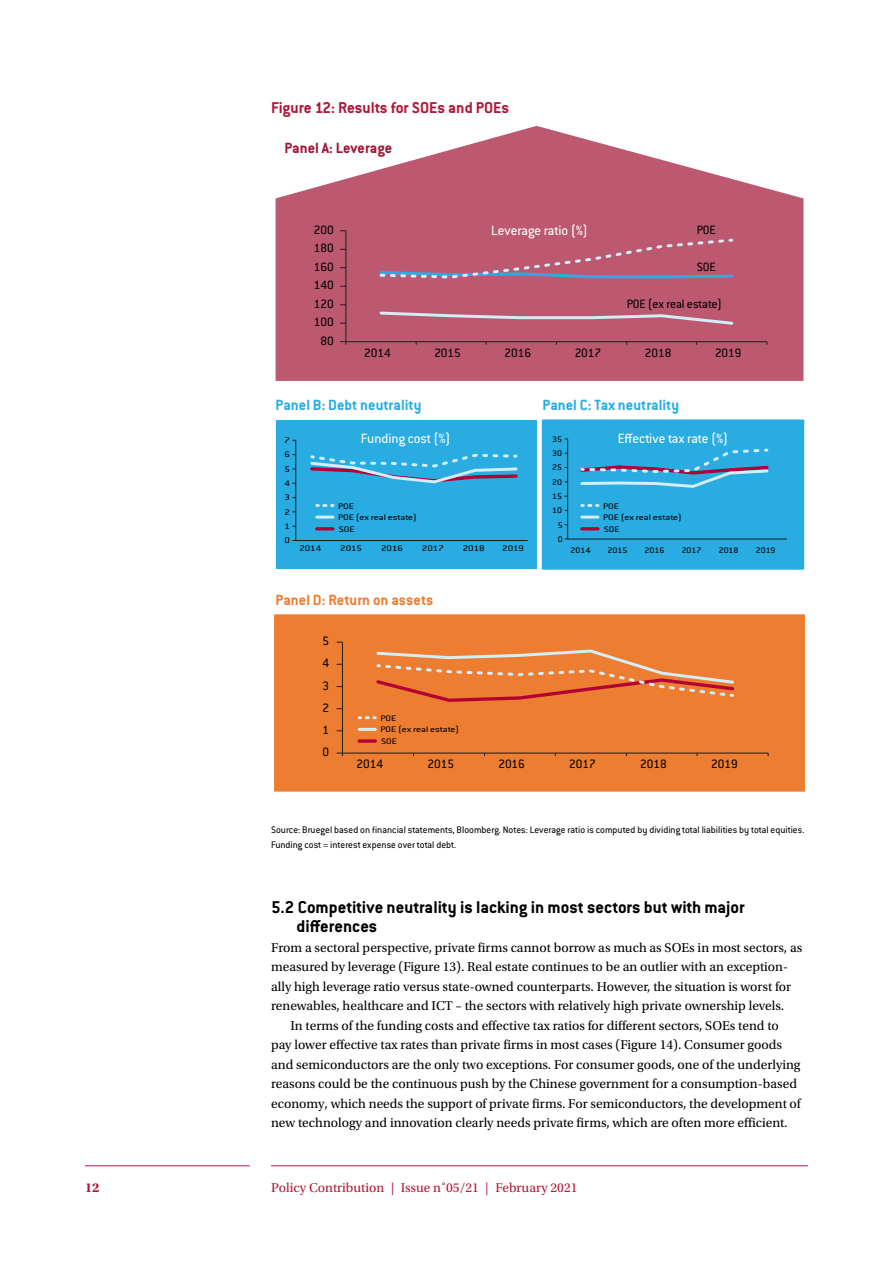
<style>
.page{position:relative;width:893px;height:1263px;background:#fff}
.page>*{position:absolute;margin:0;border:0;box-sizing:border-box;transform-origin:0 0}
.t1{font:700 18.75px/19.5px "Conduit ITC Std";color:#000}
.t2{font:700 17.25px "Conduit ITC Std";color:#b31738}
.t3{font:700 16.2px "Conduit ITC";color:#29ace2}
.t4{font:700 16.2px "Conduit ITC";color:#ed7d31}
.t5{font:700 16.2px "Conduit ITC";color:#a11636}
.t6{font:14.7px "Conduit ITC";color:#fff}
.t7{font:13.5px "Utopia Std";color:#000}
.t8{font:13.5px "Utopia Std";color:#b31738}
.t9{font:700 13.5px "Utopia Std";color:#b31738}
.t10{font:13.35px "Conduit ITC";letter-spacing:-.005em;color:#000}
.t11{font:10.5px/15px "Conduit ITC";letter-spacing:.005em;color:#000}
.t12{font:8.85px "Conduit ITC";letter-spacing:-.005em;color:#000;scale:1.24 1}
.t13{font:8.85px "Conduit ITC";letter-spacing:-.005em;color:#000;scale:1.12 1}
</style>
<div class="page">
<hr style="left:85px;top:1165px;width:165px;height:1px;background:#b31738">
<hr style="left:271px;top:1165px;width:537px;height:1px;background:#b31738">
<svg style="left:276px;top:126px;width:527px;height:255px;fill:#bc5970"></svg>
<div style="left:276px;top:616px;width:527px;height:174px;background:#ed7d31"></div>
<div style="left:274px;top:614px;width:531px;height:178px;border:3px solid #ed7d31"></div>
<div style="left:276px;top:420px;width:261px;height:149px;background:#29ace2"></div>
<div style="left:542px;top:420px;width:261px;height:149px;background:#29ace2"></div>
<div style="left:542px;top:419px;width:262px;height:151px;border:1px solid #bfbfbf"></div>
<hr style="left:346px;top:231px;width:1px;height:111px;background:#1d1d1b">
<hr style="left:346px;top:341px;width:421px;height:1px;background:#1d1d1b">
<svg style="left:340px;top:341px;width:7px;height:4px"></svg>
<svg style="left:378px;top:237px;width:357px;height:43px;background:#b3637c"></svg>
<svg style="left:378px;top:310px;width:357px;height:16px;background:#c07489"></svg>
<hr style="left:296px;top:440px;width:1px;height:100px;background:#1d1d1b">
<hr style="left:296px;top:540px;width:232px;height:1px;background:#1d1d1b">
<svg style="left:310px;top:453px;width:208px;height:31px"></svg>
<svg style="left:324px;top:504px;width:9px;height:3px"></svg>
<hr style="left:317px;top:516px;width:16px;height:3px;background:#d4eef9">
<hr style="left:317px;top:527px;width:16px;height:3px;background:#b30134">
<svg style="left:359px;top:716px;width:16px;height:3px"></svg>
<hr style="left:359px;top:728px;width:16px;height:3px;background:#d4eef9">
<svg style="left:359px;top:739px;width:16px;height:4px"></svg>
<svg style="left:589px;top:504px;width:9px;height:3px"></svg>
<hr style="left:582px;top:516px;width:16px;height:3px;background:#d4eef9">
<hr style="left:582px;top:527px;width:16px;height:3px;background:#b30134">
<hr style="left:567px;top:439px;width:1px;height:100px;background:#1d1d1b">
<hr style="left:568px;top:539px;width:219px;height:1px;background:#1d1d1b">
<svg style="left:580px;top:448px;width:189px;height:40px"></svg>
<hr style="left:342px;top:642px;width:1px;height:111px;background:#1d1d1b">
<hr style="left:342px;top:753px;width:426px;height:1px;background:#1d1d1b">
<svg style="left:376px;top:649px;width:359px;height:53px"></svg>
<p class="t2" style="left:271px;top:97px;width:240px">Figure 12: Results for SOEs and POEs</p>
<p class="t5" style="left:284px;top:138px;width:109px">Panel A: Leverage</p>
<p class="t10" style="left:314px;top:222px;width:21px">200</p>
<p class="t10" style="left:314px;top:240px;width:21px">180</p>
<p class="t10" style="left:314px;top:259px;width:21px">160</p>
<p class="t10" style="left:314px;top:277px;width:21px">140</p>
<p class="t10" style="left:314px;top:296px;width:21px">120</p>
<p class="t10" style="left:314px;top:314px;width:21px">100</p>
<p class="t10" style="left:321px;top:333px;width:15px">80</p>
<p class="t6" style="left:491px;top:221px;width:98px">Leverage ratio (%)</p>
<p class="t10" style="left:697px;top:222px;width:20px">POE</p>
<p class="t10" style="left:697px;top:259px;width:21px">SOE</p>
<p class="t10" style="left:627px;top:296px;width:97px">POE (ex real estate)</p>
<p class="t10" style="left:364px;top:344px;width:28px">2014</p>
<p class="t10" style="left:434px;top:344px;width:28px">2015</p>
<p class="t10" style="left:504px;top:344px;width:28px">2016</p>
<p class="t10" style="left:575px;top:344px;width:28px">2017</p>
<p class="t10" style="left:645px;top:344px;width:28px">2018</p>
<p class="t10" style="left:715px;top:344px;width:28px">2019</p>
<p class="t3" style="left:276px;top:395px;width:148px">Panel B: Debt neutrality</p>
<p class="t3" style="left:542px;top:395px;width:138px">Panel C: Tax neutrality</p>
<p class="t12" style="left:284px;top:435px;width:6px">7</p>
<p class="t6" style="left:361px;top:430px;width:91px">Funding cost (%)</p>
<p class="t6" style="left:618px;top:430px;width:112px">Effective tax rate (%)</p>
<p class="t13" style="left:552px;top:434px;width:10px">35</p>
<p class="t12" style="left:284px;top:449px;width:6px">6</p>
<p class="t13" style="left:552px;top:448px;width:10px">30</p>
<p class="t12" style="left:284px;top:464px;width:6px">5</p>
<p class="t13" style="left:552px;top:462px;width:10px">25</p>
<p class="t12" style="left:284px;top:478px;width:6px">4</p>
<p class="t13" style="left:552px;top:476px;width:10px">20</p>
<p class="t12" style="left:284px;top:492px;width:6px">3</p>
<p class="t13" style="left:552px;top:491px;width:10px">15</p>
<p class="t12" style="left:284px;top:507px;width:6px">2</p>
<p class="t12" style="left:284px;top:521px;width:6px">1</p>
<p class="t12" style="left:338px;top:501px;width:14px">POE</p>
<p class="t12" style="left:338px;top:511px;width:65px">POE (ex real estate)</p>
<p class="t12" style="left:339px;top:523px;width:14px">SOE</p>
<p class="t13" style="left:552px;top:505px;width:10px">10</p>
<p class="t13" style="left:558px;top:519px;width:6px">5</p>
<p class="t12" style="left:603px;top:501px;width:14px">POE</p>
<p class="t12" style="left:603px;top:511px;width:65px">POE (ex real estate)</p>
<p class="t12" style="left:604px;top:523px;width:14px">SOE</p>
<p class="t12" style="left:284px;top:535px;width:6px">0</p>
<p class="t13" style="left:558px;top:534px;width:6px">0</p>
<p class="t12" style="left:299px;top:543px;width:19px">2014</p>
<p class="t12" style="left:340px;top:543px;width:19px">2015</p>
<p class="t12" style="left:381px;top:543px;width:19px">2016</p>
<p class="t12" style="left:422px;top:543px;width:19px">2017</p>
<p class="t12" style="left:463px;top:543px;width:19px">2018</p>
<p class="t12" style="left:502px;top:543px;width:19px">2019</p>
<p class="t13" style="left:571px;top:544px;width:19px">2014</p>
<p class="t13" style="left:608px;top:544px;width:19px">2015</p>
<p class="t13" style="left:645px;top:544px;width:19px">2016</p>
<p class="t13" style="left:682px;top:544px;width:19px">2017</p>
<p class="t13" style="left:719px;top:544px;width:19px">2018</p>
<p class="t13" style="left:756px;top:544px;width:19px">2019</p>
<p class="t4" style="left:276px;top:590px;width:159px">Panel D: Return on assets</p>
<p class="t10" style="left:323px;top:633px;width:8px">5</p>
<p class="t10" style="left:323px;top:655px;width:8px">4</p>
<p class="t10" style="left:323px;top:677px;width:8px">3</p>
<p class="t10" style="left:323px;top:699px;width:8px">2</p>
<p class="t10" style="left:323px;top:722px;width:8px">1</p>
<p class="t10" style="left:323px;top:744px;width:8px">0</p>
<p class="t12" style="left:381px;top:713px;width:14px">POE</p>
<p class="t12" style="left:381px;top:724px;width:65px">POE (ex real estate)</p>
<p class="t12" style="left:381px;top:736px;width:14px">SOE</p>
<p class="t10" style="left:356px;top:756px;width:28px">2014</p>
<p class="t10" style="left:427px;top:756px;width:28px">2015</p>
<p class="t10" style="left:498px;top:756px;width:28px">2016</p>
<p class="t10" style="left:569px;top:756px;width:28px">2017</p>
<p class="t10" style="left:640px;top:756px;width:28px">2018</p>
<p class="t10" style="left:711px;top:756px;width:28px">2019</p>
<p class="t11" style="left:271px;top:822px;width:535px">Source: Bruegel based on financial statements, Bloomberg. Notes: Leverage ratio is computed by dividing total liabilities by total equities.<br>Funding cost = interest expense over total debt.</p>
<h1 class="t1" style="left:297px;top:896px;width:450px;text-indent:-26px">5.2 Competitive neutrality is lacking in most sectors but with major differences</h1>
<p class="t7" style="left:271px;top:940px;width:533px">From a sectoral perspective, private firms cannot borrow as much as SOEs in most sectors, as</p>
<p class="t7" style="left:271px;top:959px;width:519px">measured by leverage (Figure 13). Real estate continues to be an outlier with an exception-</p>
<p class="t7" style="left:271px;top:979px;width:522px">ally high leverage ratio versus state-owned counterparts. However, the situation is worst for</p>
<p class="t7" style="left:271px;top:998px;width:515px">renewables, healthcare and ICT – the sectors with relatively high private ownership levels.</p>
<p class="t7" style="left:291px;top:1018px;width:490px">In terms of the funding costs and effective tax ratios for different sectors, SOEs tend to</p>
<p class="t7" style="left:271px;top:1037px;width:513px">pay lower effective tax rates than private firms in most cases (Figure 14). Consumer goods</p>
<p class="t7" style="left:271px;top:1057px;width:531px">and semiconductors are the only two exceptions. For consumer goods, one of the underlying</p>
<p class="t7" style="left:271px;top:1076px;width:527px">reasons could be the continuous push by the Chinese government for a consumption-based</p>
<p class="t7" style="left:271px;top:1096px;width:531px">economy, which needs the support of private firms. For semiconductors, the development of</p>
<p class="t7" style="left:271px;top:1115px;width:518px">new technology and innovation clearly needs private firms, which are often more efficient.</p>
<p class="t9" style="left:85px;top:1179px;width:16px">12</p>
<p class="t8" style="left:271px;top:1180px;width:308px">Policy Contribution | Issue n˚05/21 | February 2021</p>
</div>
